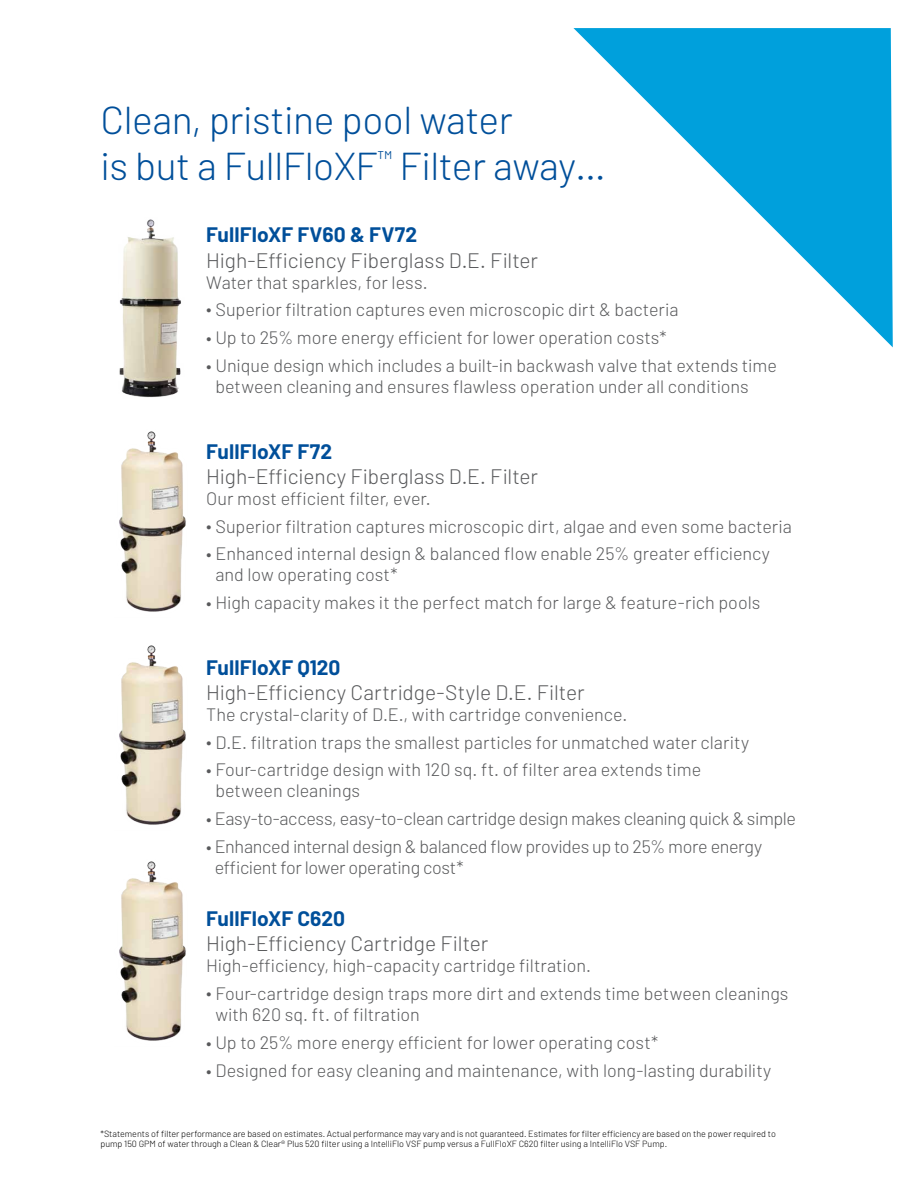
<style>
.page{position:relative;width:918px;height:1188px;background:#fff}
.page>*{position:absolute;margin:0;border:0;box-sizing:border-box;transform-origin:0 0}
.t1{font:300 39px/46.8px "Barlow";letter-spacing:-.01em;color:#004f9a}
.t2{font:300 21px "Barlow";color:#58595b}
.t3{font:700 21px "Barlow";letter-spacing:.005em;color:#004f9a}
.t4{font:300 18px/27.8px "Barlow";color:#58595b}
.t5{font:300 18px/21px "Barlow";letter-spacing:-.02em;color:#58595b}
.t6{font:300 9px/10.8px "Barlow";color:#000}
</style>
<div class="page">
<svg style="left:573px;top:28px;width:320px;height:319px"></svg>
<img style="left:119px;top:431px;width:67px;height:181px">
<img style="left:119px;top:645px;width:67px;height:180px">
<img style="left:119px;top:861px;width:67px;height:180px">
<img style="left:119px;top:219px;width:62px;height:179px">
<h1 class="t1" style="left:100px;top:95px;width:507px">Clean, pristine pool water<br>is but a FullFloXF<sup>™</sup> Filter away…</h1>
<p class="t3" style="left:206px;top:222px;width:213px">FullFloXF FV60 &amp; FV72</p>
<p class="t2" style="left:206px;top:247px;width:333px">High-Efficiency Fiberglass D.E. Filter</p>
<p class="t4" style="left:206px;top:268px;width:474px">Water that sparkles, for less.<br>∙ Superior filtration captures even microscopic dirt &amp; bacteria</p>
<p class="t4" style="left:206px;top:323px;width:462px">• Up to 25% more energy efficient for lower operation costs*</p>
<p class="t4" style="left:215px;top:354px;width:563px;line-height:21px;text-indent:-9px">• Unique design which includes a built-in backwash valve that extends time between cleaning and ensures flawless operation under all conditions</p>
<p class="t3" style="left:206px;top:438px;width:127px">FullFloXF F72</p>
<p class="t2" style="left:206px;top:463px;width:333px">High-Efficiency Fiberglass D.E. Filter</p>
<p class="t4" style="left:206px;top:484px;width:587px">Our most efficient filter, ever.<br>∙ Superior filtration captures microscopic dirt, algae and even some bacteria</p>
<p class="t4" style="left:215px;top:543px;width:556px;line-height:21px;text-indent:-9px">• Enhanced internal design &amp; balanced flow enable 25% greater efficiency and low operating cost*</p>
<p class="t4" style="left:206px;top:588px;width:556px">• High capacity makes it the perfect match for large &amp; feature-rich pools</p>
<p class="t3" style="left:206px;top:654px;width:136px">FullFloXF Q120</p>
<p class="t2" style="left:206px;top:679px;width:380px">High-Efficiency Cartridge-Style D.E. Filter</p>
<p class="t4" style="left:206px;top:700px;width:544px">The crystal-clarity of D.E., with cartridge convenience.<br>∙ D.E. filtration traps the smallest particles for unmatched water clarity</p>
<p class="t4" style="left:215px;top:759px;width:487px;line-height:21px;text-indent:-9px">• Four-cartridge design with 120 sq. ft. of filter area extends time between cleanings</p>
<p class="t5" style="left:206px;top:808px;width:591px">• Easy-to-access, easy-to-clean cartridge design makes cleaning quick &amp; simple</p>
<p class="t5" style="left:215px;top:835px;width:549px;text-indent:-8px">• Enhanced internal design &amp; balanced flow provides up to 25% more energy efficient for lower operating cost*</p>
<p class="t3" style="left:206px;top:905px;width:140px">FullFloXF C620</p>
<p class="t2" style="left:206px;top:931px;width:284px">High-Efficiency Cartridge Filter</p>
<p class="t4" style="left:206px;top:951px;width:584px">High-efficiency, high-capacity cartridge filtration.<br>∙ Four-cartridge design traps more dirt and extends time between cleanings</p>
<p class="t4" style="left:215px;top:1000px;width:206px">with 620 sq. ft. of filtration</p>
<p class="t4" style="left:206px;top:1028px;width:454px">• Up to 25% more energy efficient for lower operating cost*</p>
<p class="t4" style="left:206px;top:1056px;width:567px">• Designed for easy cleaning and maintenance, with long-lasting durability</p>
<p class="t6" style="left:100px;top:1128px;width:677px">*Statements of filter performance are based on estimates. Actual performance may vary and is not guaranteed. Estimates for filter efficiency are based on the power required to pump 150 GPM of water through a Clean &amp; Clear® Plus 520 filter using a IntelliFlo VSF pump versus a FullFloXF C620 filter using a IntelliFlo VSF Pump.</p>
</div>
